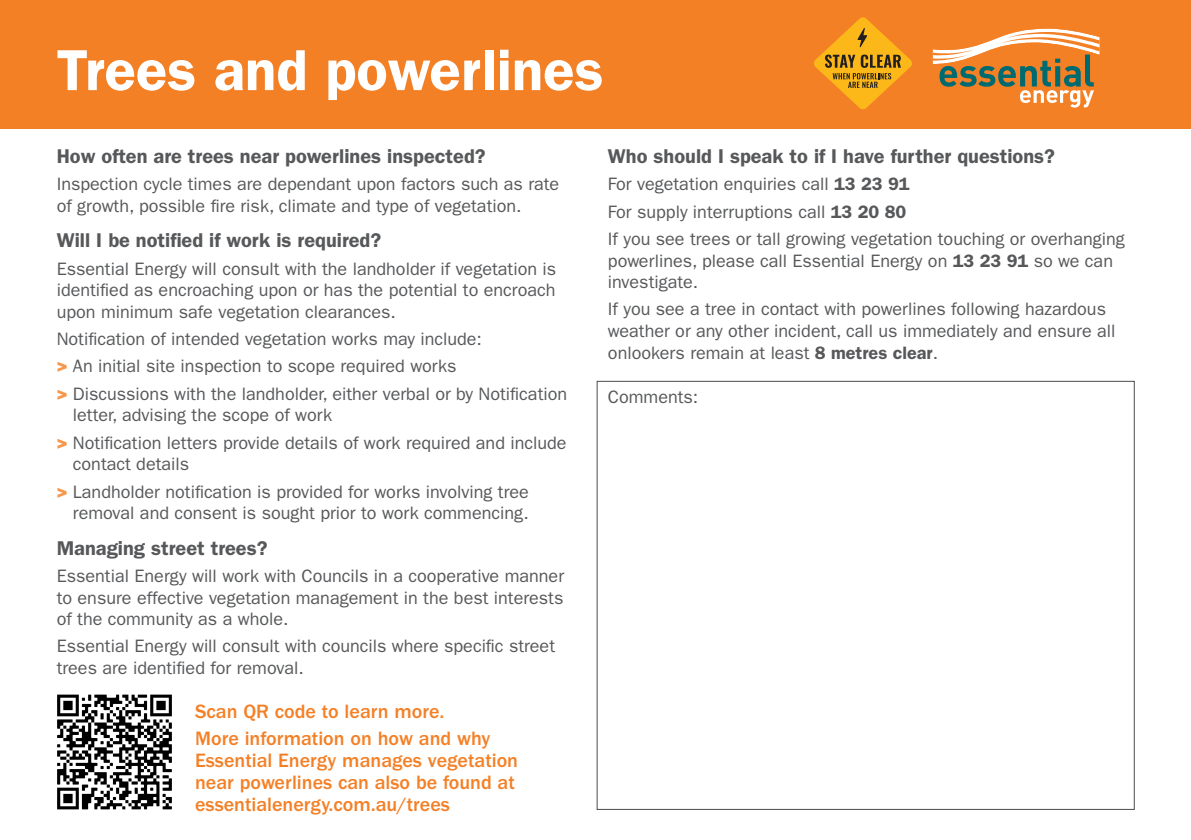
<style>
.page{position:relative;width:1191px;height:840px;background:#fff}
.page>*{position:absolute;margin:0;border:0;box-sizing:border-box;transform-origin:0 0}
.t1{font:600 58px "ITC Franklin Gothic Std";color:#fff}
.t2{font:500 20px/22px "ITC Franklin Gothic Std";color:#f48026}
.t3{font:600 20px "ITC Franklin Gothic Std";color:#57585a}
.t4{font:18px/21.6px "ITC Franklin Gothic Std";color:#57585a}
.s1{font-family:"ITC Franklin Gothic Std Hvy";color:#f7974c}
.s2{font-weight:600}
</style>
<div class="page">
<div style="left:0;top:0;width:1191px;height:128px;background:#f48026"></div>
<svg style="left:933px;top:28px;width:166px;height:80px"></svg>
<svg style="left:814px;top:17px;width:98px;height:92px"></svg>
<img style="left:57px;top:694px;width:115px;height:116px">
<p class="t1" style="left:57px;top:36px;width:548px">Trees and powerlines</p>
<p class="t3" style="left:57px;top:144px;width:430px">How often are trees near powerlines inspected?</p>
<p class="t4" style="left:57px;top:173px;width:504px">Inspection cycle times are dependant upon factors such as rate of growth, possible fire risk, climate and type of vegetation.</p>
<p class="t3" style="left:57px;top:228px;width:326px">Will I be notified if work is required?</p>
<p class="t4" style="left:57px;top:258px;width:501px;text-align:justify">Essential Energy will consult with the landholder if vegetation is identified as encroaching upon or has the potential to encroach upon minimum safe vegetation clearances.</p>
<p class="t4" style="left:57px;top:328px;width:427px">Notification of intended vegetation works may include:</p>
<p class="t4" style="left:57px;top:355px;width:401px"><span class="s1">&gt;</span> An initial site inspection to scope required works</p>
<p class="t4" style="left:73px;top:383px;width:496px;text-indent:-16px"><span class="s1">&gt;</span> Discussions with the landholder, either verbal or by Notification letter, advising the scope of work</p>
<p class="t4" style="left:73px;top:431px;width:495px;text-indent:-16px"><span class="s1">&gt;</span> Notification letters provide details of work required and include contact details</p>
<p class="t4" style="left:57px;top:480px;width:474px;text-align:right"><span class="s1">&gt;</span> Landholder notification is provided for works involving tree removal and consent is sought prior to work commencing.</p>
<p class="t3" style="left:57px;top:535px;width:212px">Managing street trees?</p>
<p class="t4" style="left:57px;top:565px;width:509px;text-align:justify">Essential Energy will work with Councils in a cooperative manner to ensure effective vegetation management in the best interests of the community as a whole.</p>
<p class="t4" style="left:57px;top:635px;width:500px">Essential Energy will consult with councils where specific street trees are identified for removal.</p>
<p class="t2" style="left:195px;top:699px;width:251px">Scan QR code to learn more.</p>
<p class="t2" style="left:195px;top:727px;width:324px">More information on how and why Essential Energy manages vegetation near powerlines can also be found at essentialenergy.com.au/trees</p>
<p class="t3" style="left:608px;top:144px;width:448px">Who should I speak to if I have further questions?</p>
<p class="t4" style="left:608px;top:173px;width:303px">For vegetation enquiries call <span class="s2">13 23 91</span></p>
<p class="t4" style="left:608px;top:201px;width:300px">For supply interruptions call <span class="s2">13 20 80</span></p>
<p class="t4" style="left:608px;top:228px;width:518px">If you see trees or tall growing vegetation touching or overhanging powerlines, please call Essential Energy on <span class="s2">13 23 91</span> so we can investigate.</p>
<p class="t4" style="left:608px;top:298px;width:509px">If you see a tree in contact with powerlines following hazardous weather or any other incident, call us immediately and ensure all onlookers remain at least <span class="s2">8 metres clear</span>.</p>
<p class="t4" style="left:608px;top:386px;width:92px">Comments:</p>
</div>
